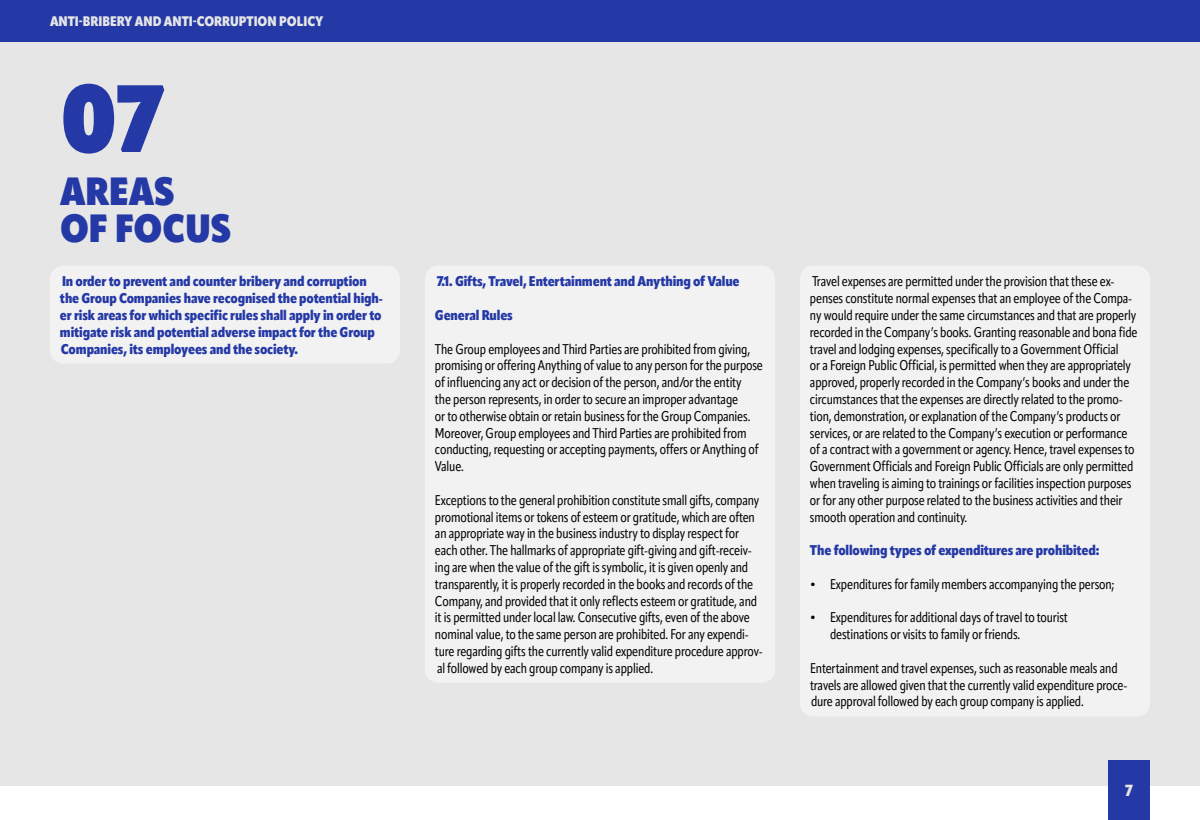
<style>
.page{position:relative;width:1200px;height:820px;background:#fff}
.page>*{position:absolute;margin:0;border:0;box-sizing:border-box;transform-origin:0 0}
.t1{font:800 94.6px "Apparat Cond";color:#2539a6}
.t2{font:800 39.1px/36.9px "Apparat Cond";color:#2539a6}
.t3{font:900 16px "Apparat Cond";color:#e6e6e6}
.t4{font:14px/16.8px "Apparat Cond";letter-spacing:-.01em;color:#000}
.t5{font:900 14px/16.8px "Apparat Cond";letter-spacing:-.01em;color:#2539a6}
.t6{font:900 13.7px "Apparat Cond";color:#e6e6e6}
</style>
<div class="page">
<div style="left:0;top:41px;width:1200px;height:745px;background:#e6e6e6"></div>
<div style="left:0;top:0;width:1200px;height:41px;background:#2539a6"></div>
<div style="left:1108px;top:760px;width:42px;height:60px;background:#2539a6"></div>
<div style="left:50px;top:266px;width:350px;height:98px;background:#f2f2f2;border-radius:13px"></div>
<div style="left:425px;top:266px;width:350px;height:417px;background:#f2f2f2;border-radius:13px"></div>
<div style="left:800px;top:266px;width:350px;height:450px;background:#f2f2f2;border-radius:13px"></div>
<p class="t6" style="left:50px;top:13px;width:275px">ANTI-BRIBERY AND ANTI-CORRUPTION POLICY</p>
<h1 class="t1" style="left:60px;top:60px;width:102px">07</h1>
<h2 class="t2" style="left:60px;top:174px;width:173px">AREAS<br>OF FOCUS</h2>
<p class="t5" style="left:60px;top:273px;width:324px">In order to prevent and counter bribery and corruption the Group Companies have recognised the potential high&shy;er risk areas for which specific rules shall apply in order to mitigate risk and potential adverse impact for the Group Companies, its employees and the society.</p>
<p class="t5" style="left:437px;top:273px;width:304px">7.1. Gifts, Travel, Entertainment and Anything of Value</p>
<p class="t5" style="left:435px;top:307px;width:79px">General Rules</p>
<p class="t4" style="left:435px;top:340px;width:330px">The Group employees and Third Parties are prohibited from giving, promising or offering Anything of value to any person for the purpose of influencing any act or decision of the person, and/or the entity<br>the person represents, in order to secure an improper advantage<br>or to otherwise obtain or retain business for the Group Companies.<br>Moreover, Group employees and Third Parties are prohibited from conducting, requesting or accepting payments, offers or Anything of Value.</p>
<p class="t4" style="left:435px;top:492px;width:329px">Exceptions to the general prohibition constitute small gifts, company promotional items or tokens of esteem or gratitude, which are often an appropriate way in the business industry to display respect for each other. The hallmarks of appropriate gift-giving and gift-receiv&shy;ing are when the value of the gift is symbolic, it is given openly and transparently, it is properly recorded in the books and records of the Company, and provided that it only reflects esteem or gratitude, and it is permitted under local law. Consecutive gifts, even of the above nominal value, to the same person are prohibited. For any expendi&shy;ture regarding gifts the currently valid expenditure procedure approv&shy;al followed by each group company is applied.</p>
<p class="t4" style="left:810px;top:273px;width:329px">Travel expenses are permitted under the provision that these ex&shy;penses constitute normal expenses that an employee of the Compa&shy;ny would require under the same circumstances and that are properly recorded in the Company’s books. Granting reasonable and bona fide travel and lodging expenses, specifically to a Government Official<br>or a Foreign Public Official, is permitted when they are appropriately approved, properly recorded in the Company’s books and under the circumstances that the expenses are directly related to the promo&shy;tion, demonstration, or explanation of the Company’s products or services, or are related to the Company’s execution or performance of a contract with a government or agency. Hence, travel expenses to Government Officials and Foreign Public Officials are only permitted when traveling is aiming to trainings or facilities inspection purposes or for any other purpose related to the business activities and their smooth operation and continuity.</p>
<p class="t5" style="left:810px;top:542px;width:291px">The following types of expenditures are prohibited:</p>
<p class="t4" style="left:810px;top:576px;width:306px">• Expenditures for family members accompanying the person;</p>
<p class="t4" style="left:830px;top:609px;width:239px;text-indent:-20px">• Expenditures for additional days of travel to tourist destinations or visits to family or friends.</p>
<p class="t4" style="left:810px;top:660px;width:319px">Entertainment and travel expenses, such as reasonable meals and travels are allowed given that the currently valid expenditure proce&shy;dure approval followed by each group company is applied.</p>
<p class="t3" style="left:1126px;top:781px;width:8px">7</p>
</div>
